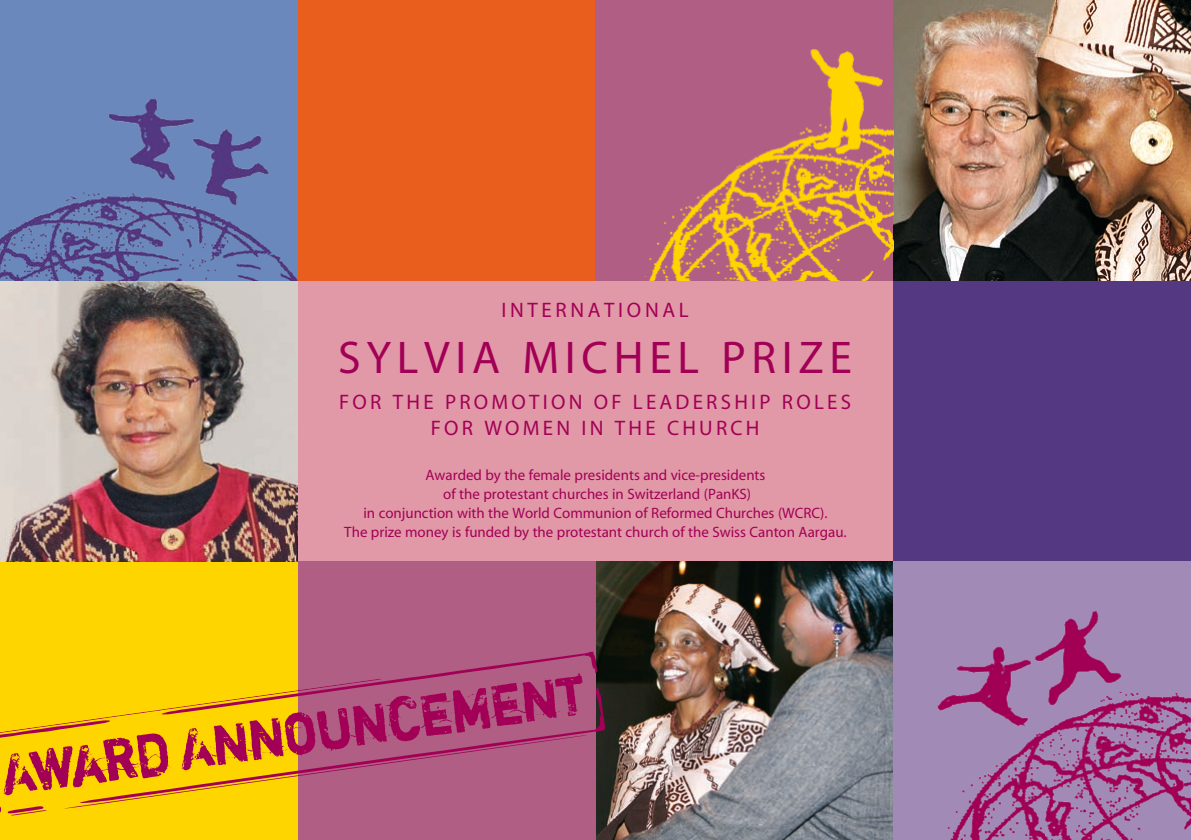
<style>
.page{position:relative;width:1191px;height:840px;background:#fff}
.page>*{position:absolute;margin:0;border:0;box-sizing:border-box;transform-origin:0 0}
.t1{font:57.6px "Shortcut";color:#a20056;scale:.95 1}
.t2{font:46px "Myriad";letter-spacing:.125em;color:#a20056}
.t3{font:21px "Myriad";letter-spacing:.155em;color:#a20056}
.t4{font:21px "Myriad";letter-spacing:.175em;color:#a20056}
.t5{font:15px/19px "Myriad";color:#a20056;text-align:center}
</style>
<div class="page">
<img style="left:893px;top:0;width:298px;height:281px">
<img style="left:595px;top:560px;width:298px;height:279px">
<div style="left:298px;top:0;width:297px;height:281px;background:#e95e1d"></div>
<svg style="left:595px;top:0;width:298px;height:281px;background:#bb6f70"></svg>
<div style="left:0;top:560px;width:298px;height:279px;background:#ffd500"></div>
<div style="left:298px;top:560px;width:297px;height:279px;background:#b05e83"></div>
<svg style="left:893px;top:560px;width:298px;height:279px;background:#a073a5"></svg>
<img style="left:0;top:0;width:298px;height:281px">
<div style="left:893px;top:281px;width:298px;height:279px;background:#543882"></div>
<div style="left:298px;top:281px;width:595px;height:279px;background:#e199a7"></div>
<svg style="left:0;top:651px;width:606px;height:164px"></svg>
<img style="left:0;top:197px;width:1px;height:363px">
<img style="left:0;top:281px;width:298px;height:279px">
<p class="t4" style="left:501px;top:300px;width:189px">INTERNATIONAL</p>
<p class="t2" style="left:338px;top:335px;width:515px">SYLVIA MICHEL PRIZE</p>
<p class="t3" style="left:339px;top:392px;width:513px">FOR THE PROMOTION OF LEADERSHIP ROLES</p>
<p class="t3" style="left:431px;top:418px;width:330px">FOR WOMEN IN THE CHURCH</p>
<p class="t5" style="left:363px;top:466px;width:465px">Awarded by the female presidents and vice-presidents<br>of the protestant churches in Switzerland (PanKS)<br>in conjunction with the World Communion of Reformed Churches (WCRC).</p>
<p class="t5" style="left:344px;top:523px;width:504px">The prize money is funded by the protestant church of the Swiss Canton Aargau.</p>
<p class="t1" style="left:-4px;top:739px;width:621px;rotate:-8deg">Award Announcement</p>
</div>
